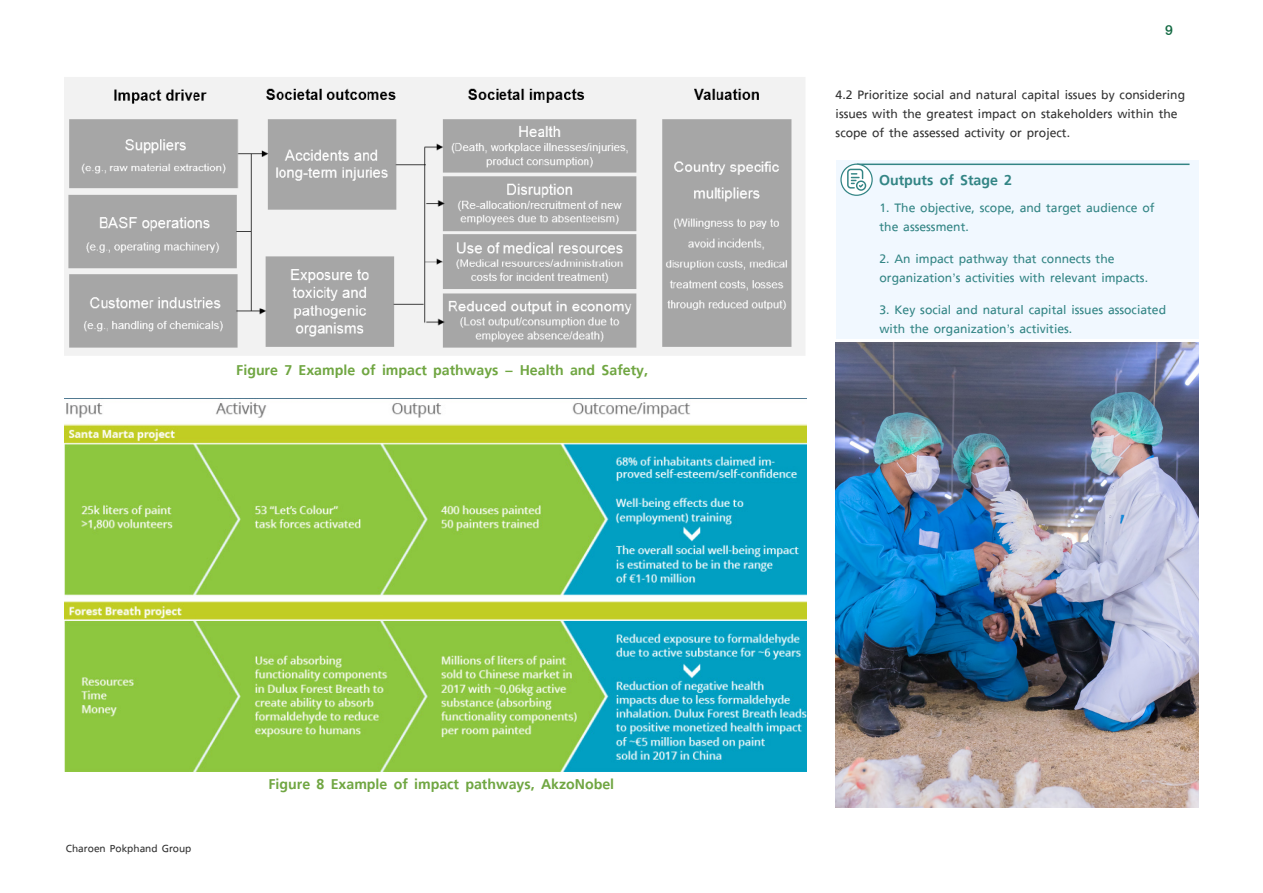
<style>
.page{position:relative;width:1263px;height:893px;background:#fff}
.page>*{position:absolute;margin:0;border:0;box-sizing:border-box;transform-origin:0 0}
.t1{font:700 21px "True";color:#70a642}
.t2{font:700 21px "True";color:#338585}
.t3{font:21px "True Text B Bold";color:#126942}
.t4{font:500 18px/19px "True";color:#338585}
.t5{font:500 18px/19px "True";color:#333}
.t6{font:500 15px "True";color:#333}
</style>
<div class="page">
<img style="left:64px;top:77px;width:741px;height:279px">
<img style="left:64px;top:398px;width:742px;height:373px">
<img style="left:836px;top:343px;width:362px;height:465px">
<div style="left:836px;top:160px;width:363px;height:178px;background:#f1f8ff"></div>
<hr style="left:857px;top:164px;width:332px;height:1px;background:#338585">
<svg style="left:840px;top:164px;width:33px;height:32px"></svg>
<p class="t1" style="left:236px;top:358px;width:413px">Figure 7 Example of impact pathways – Health and Safety,</p>
<p class="t6" style="left:66px;top:840px;width:127px">Charoen Pokphand Group</p>
<p class="t1" style="left:269px;top:773px;width:347px">Figure 8 Example of impact pathways, AkzoNobel</p>
<p class="t3" style="left:1165px;top:17px;width:9px">9</p>
<p class="t5" style="left:836px;top:85px;width:351px">4.2 Prioritize social and natural capital issues by considering issues with the greatest impact on stakeholders within the scope of the assessed activity or project.</p>
<p class="t2" style="left:879px;top:169px;width:135px">Outputs of Stage 2</p>
<p class="t4" style="left:879px;top:198px;width:276px">1. The objective, scope, and target audience of the assessment.</p>
<p class="t4" style="left:879px;top:249px;width:270px">2. An impact pathway that connects the organization’s activities with relevant impacts.</p>
<p class="t4" style="left:879px;top:300px;width:288px">3. Key social and natural capital issues associated with the organization’s activities.</p>
</div>
